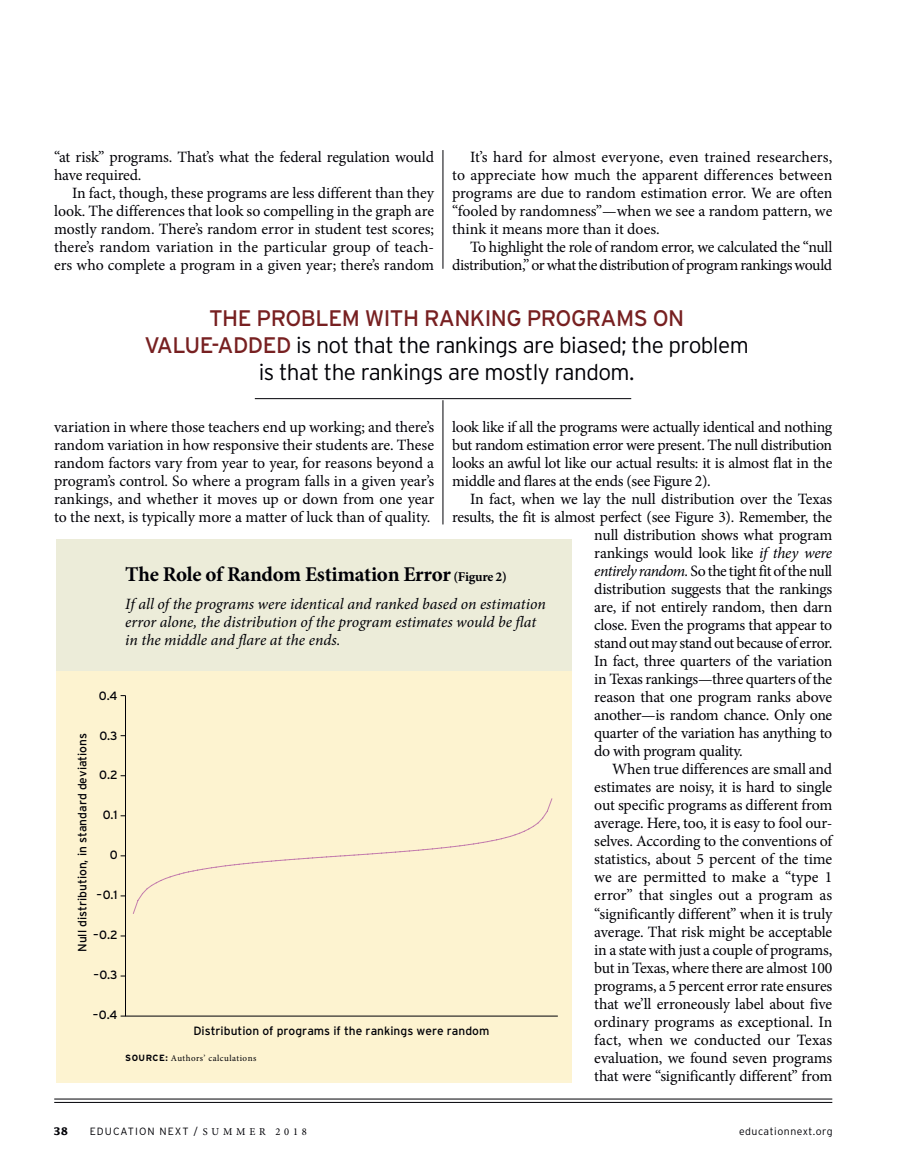
<style>
.page{position:relative;width:905px;height:1175px;background:#fff}
.page>*{position:absolute;margin:0;border:0;box-sizing:border-box;transform-origin:0 0}
.t1{font:300 22.5px/27px "Interstate";letter-spacing:-.025em;color:#000006;text-align:center}
.t2{font:700 21px "Minion Pro";letter-spacing:-.015em;color:#000006}
.t3{font:15.75px/18px "Minion Pro";letter-spacing:-.015em;color:#000006;text-align:justify}
.t4{font:italic 15.75px/18px "Minion Pro";color:#000006}
.t5{font:15.75px "Minion Pro";letter-spacing:.005em;color:#000006}
.t6{font:15.75px "Minion Pro";letter-spacing:.01em;color:#000006}
.t7{font:12px "Interstate";color:#000006}
.t8{font:300 10.5px "Interstate";letter-spacing:.1em;color:#000006}
.t9{font:300 10.5px "Interstate";letter-spacing:.05em;color:#000006}
.t10{font:700 10.5px "Lucida Std";color:#000006}
.t11{font:9px "Minion Pro";letter-spacing:.05em;color:#000006}
.s1{font-weight:400;color:#772021}
.s2{font-style:italic}
.s3{font-size:13.5px}
.s4{font-family:"Interstate";font-weight:700}
.s5{font-family:"Minion Pro";font-weight:400}
</style>
<div class="page">
<hr style="left:54px;top:1102px;width:778px;height:1px;background:#000006">
<hr style="left:54px;top:1098px;width:778px;height:1px;background:#000006">
<div style="left:61px;top:644px;width:511px;height:436px;background:#fdf3d0"></div>
<svg style="left:132px;top:798px;width:421px;height:116px"></svg>
<hr style="left:121px;top:1015px;width:437px;height:1px;background:#000006">
<hr style="left:125px;top:695px;width:1px;height:321px;background:#000006">
<div style="left:56px;top:539px;width:516px;height:131px;background:#ececd9"></div>
<hr style="left:442px;top:150px;width:1px;height:119px;background:#000006">
<hr style="left:442px;top:400px;width:1px;height:124px;background:#000006">
<hr style="left:255px;top:398px;width:376px;height:1px;background:#000006">
<p class="t3" style="left:54px;top:148px;width:381px">“at risk” programs. That’s what the federal regulation would have required.</p>
<p class="t3" style="left:54px;top:184px;width:381px;text-indent:18px">In fact, though, these programs are less different than they look. The differences that look so compelling in the graph are mostly random. There’s random error in student test scores; there’s random variation in the particular group of teach&shy;ers who complete a program in a given year; there’s random</p>
<p class="t3" style="left:452px;top:148px;width:382px;text-indent:18px">It’s hard for almost everyone, even trained researchers, to appreciate how much the apparent differences between programs are due to random estimation error. We are often “fooled by randomness”—when we see a random pattern, we think it means more than it does.</p>
<p class="t3" style="left:452px;top:238px;width:381px;text-align:right">To highlight the role of random error, we calculated the “null distribution,” or what the distribution of program rankings would</p>
<h1 class="t1" style="left:144px;top:304px;width:606px"><span class="s1">THE PROBLEM WITH RANKING PROGRAMS ON<br>VALUE-ADDED</span> is not that the rankings are biased; the problem is that the rankings are mostly random.</h1>
<p class="t3" style="left:54px;top:418px;width:381px">variation in where those teachers end up working; and there’s random variation in how responsive their students are. These random factors vary from year to year, for reasons beyond a program’s control. So where a program falls in a given year’s rankings, and whether it moves up or down from one year to the next, is typically more a matter of luck than of quality.</p>
<p class="t3" style="left:452px;top:418px;width:382px">look like if all the programs were actually identical and nothing but random estimation error were present. The null distribution looks an awful lot like our actual results: it is almost flat in the middle and flares at the ends (see Figure 2).</p>
<p class="t3" style="left:470px;top:490px;width:363px">In fact, when we lay the null distribution over the Texas</p>
<p class="t3" style="left:452px;top:508px;width:381px">results, the fit is almost perfect (see Figure 3). Remember, the</p>
<p class="t3" style="left:594px;top:526px;width:239px">null distribution shows what program</p>
<p class="t3" style="left:594px;top:544px;width:239px">rankings would look like <span class="s2">if they were</span></p>
<p class="t3" style="left:594px;top:562px;width:239px"><span class="s2">entirely random.</span> So the tight fit of the null</p>
<p class="t3" style="left:594px;top:580px;width:239px">distribution suggests that the rankings</p>
<p class="t3" style="left:594px;top:598px;width:239px">are, if not entirely random, then darn</p>
<p class="t3" style="left:594px;top:616px;width:239px">close. Even the programs that appear to</p>
<p class="t3" style="left:594px;top:634px;width:239px">stand out may stand out because of error.</p>
<p class="t3" style="left:594px;top:652px;width:239px">In fact, three quarters of the variation</p>
<p class="t3" style="left:594px;top:670px;width:239px">in Texas rankings—three quarters of the</p>
<p class="t3" style="left:594px;top:688px;width:239px">reason that one program ranks above</p>
<p class="t3" style="left:594px;top:706px;width:239px">another—is random chance. Only one</p>
<p class="t3" style="left:594px;top:724px;width:239px">quarter of the variation has anything to</p>
<p class="t3" style="left:594px;top:742px;width:150px">do with program quality.</p>
<p class="t3" style="left:612px;top:760px;width:221px">When true differences are small and</p>
<p class="t3" style="left:594px;top:778px;width:239px">estimates are noisy, it is hard to single</p>
<p class="t3" style="left:594px;top:796px;width:239px">out specific programs as different from</p>
<p class="t3" style="left:594px;top:814px;width:239px">average. Here, too, it is easy to fool our-</p>
<p class="t3" style="left:594px;top:832px;width:239px">selves. According to the conventions of</p>
<p class="t3" style="left:594px;top:850px;width:239px">statistics, about 5 percent of the time</p>
<p class="t5" style="left:594px;top:867px;width:239px">we are permitted to make a “type 1</p>
<p class="t5" style="left:594px;top:885px;width:239px">error” that singles out a program as</p>
<p class="t3" style="left:594px;top:904px;width:239px">“significantly different” when it is truly</p>
<p class="t3" style="left:594px;top:922px;width:239px">average. That risk might be acceptable</p>
<p class="t3" style="left:594px;top:940px;width:239px">in a state with just a couple of programs,</p>
<p class="t3" style="left:594px;top:958px;width:239px">but in Texas, where there are almost 100</p>
<p class="t3" style="left:594px;top:976px;width:239px">programs, a 5 percent error rate ensures</p>
<p class="t3" style="left:594px;top:994px;width:239px">that we’ll erroneously label about five</p>
<p class="t3" style="left:594px;top:1012px;width:239px">ordinary programs as exceptional. In</p>
<p class="t6" style="left:594px;top:1029px;width:239px">fact, when we conducted our Texas</p>
<p class="t3" style="left:594px;top:1048px;width:239px">evaluation, we found seven programs</p>
<p class="t3" style="left:594px;top:1066px;width:239px">that were “significantly different” from</p>
<h2 class="t2" style="left:125px;top:559px;width:383px">The Role of Random Estimation Error <span class="s3">(Figure 2)</span></h2>
<p class="t4" style="left:125px;top:595px;width:422px">If all of the programs were identical and ranked based on estimation error alone, the distribution of the program estimates would be flat in the middle and flare at the ends.</p>
<p class="t7" style="left:99px;top:688px;width:20px">0.4</p>
<p class="t7" style="left:99px;top:728px;width:20px">0.3</p>
<p class="t7" style="left:99px;top:768px;width:20px">0.2</p>
<p class="t7" style="left:103px;top:808px;width:16px">0.1</p>
<p class="t7" style="left:110px;top:848px;width:9px">0</p>
<p class="t7" style="left:97px;top:888px;width:23px">–0.1</p>
<p class="t7" style="left:93px;top:928px;width:26px">–0.2</p>
<p class="t7" style="left:93px;top:968px;width:26px">–0.3</p>
<p class="t7" style="left:93px;top:1008px;width:26px">–0.4</p>
<p class="t7" style="left:75px;top:952px;width:220px;rotate:-90deg">Null distribution, in standard deviations</p>
<p class="t7" style="left:193px;top:1024px;width:297px">Distribution of programs if the rankings were random</p>
<p class="t11" style="left:125px;top:1051px;width:132px"><span class="s4">SOURCE:</span> Authors’ calculations</p>
<p class="t10" style="left:54px;top:1124px;width:16px">38</p>
<p class="t8" style="left:90px;top:1125px;width:219px">EDUCATION NEXT / <span class="s5">S U M M E R 2 0 1 8</span></p>
<p class="t9" style="left:739px;top:1125px;width:95px">educationnext.org</p>
</div>
